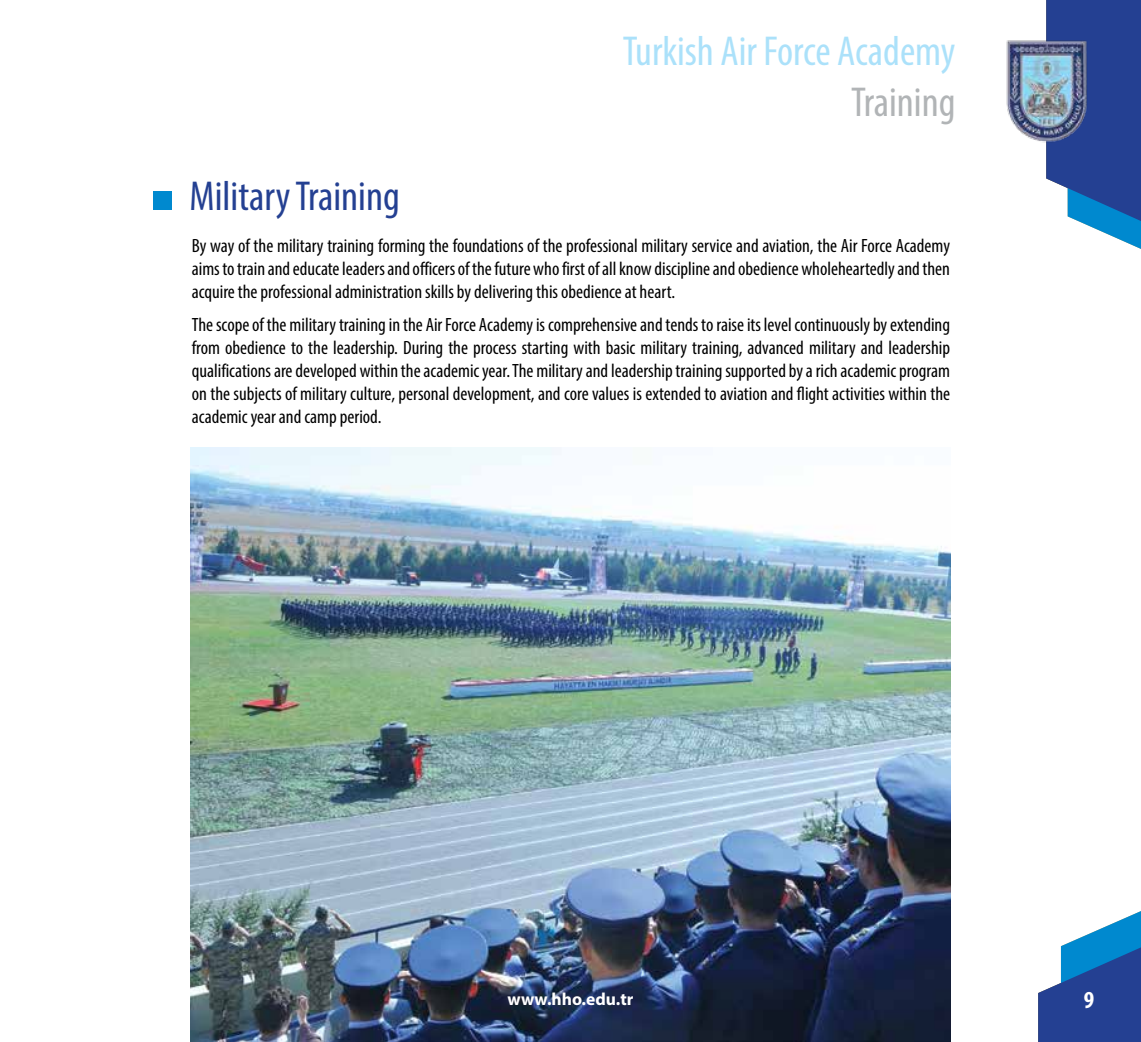
<style>
.page{position:relative;width:1141px;height:1042px;background:#fff}
.page>*{position:absolute;margin:0;border:0;box-sizing:border-box;transform-origin:0 0}
.t1{font:condensed 42px "Myriad Pro";color:#abe1fa}
.t2{font:condensed 42px "Myriad Pro";color:#244092}
.t3{font:condensed 42px "Myriad Pro";color:#b1b4b6}
.t4{font:700 condensed 24.5px "Myriad Pro";color:#fff}
.t5{font:condensed 19.25px/23.1px "Myriad Pro";color:#000;text-align:justify}
.t6{font:700 17.5px "Myriad Pro";color:#fff}
</style>
<div class="page">
<svg style="left:1038px;top:911px;width:103px;height:131px"></svg>
<svg style="left:1046px;top:0;width:95px;height:249px;background:#3e62a7"></svg>
<img style="left:1006px;top:36px;width:84px;height:108px">
<img style="left:191px;top:448px;width:759px;height:594px">
<div style="left:154px;top:191px;width:18px;height:19px;background:#0089cf"></div>
<h1 class="t2" style="left:190px;top:171px;width:212px">Military Training</h1>
<h1 class="t1" style="left:623px;top:26px;width:334px">Turkish Air Force Academy</h1>
<h1 class="t3" style="left:851px;top:76px;width:106px">Training</h1>
<p class="t5" style="left:192px;top:234px;width:760px">By way of the military training forming the foundations of the professional military service and aviation, the Air Force Academy aims to train and educate leaders and officers of the future who first of all know discipline and obedience wholeheartedly and then acquire the professional administration skills by delivering this obedience at heart.</p>
<p class="t5" style="left:192px;top:313px;width:760px">The scope of the military training in the Air Force Academy is comprehensive and tends to raise its level continuously by extending from obedience to the leadership. During the process starting with basic military training, advanced military and leadership qualifications are developed within the academic year. The military and leadership training supported by a rich academic program on the subjects of military culture, personal development, and core values is extended to aviation and flight activities within the academic year and camp period.</p>
<p class="t6" style="left:507px;top:988px;width:128px">www.hho.edu.tr</p>
<p class="t4" style="left:1084px;top:985px;width:12px">9</p>
</div>
